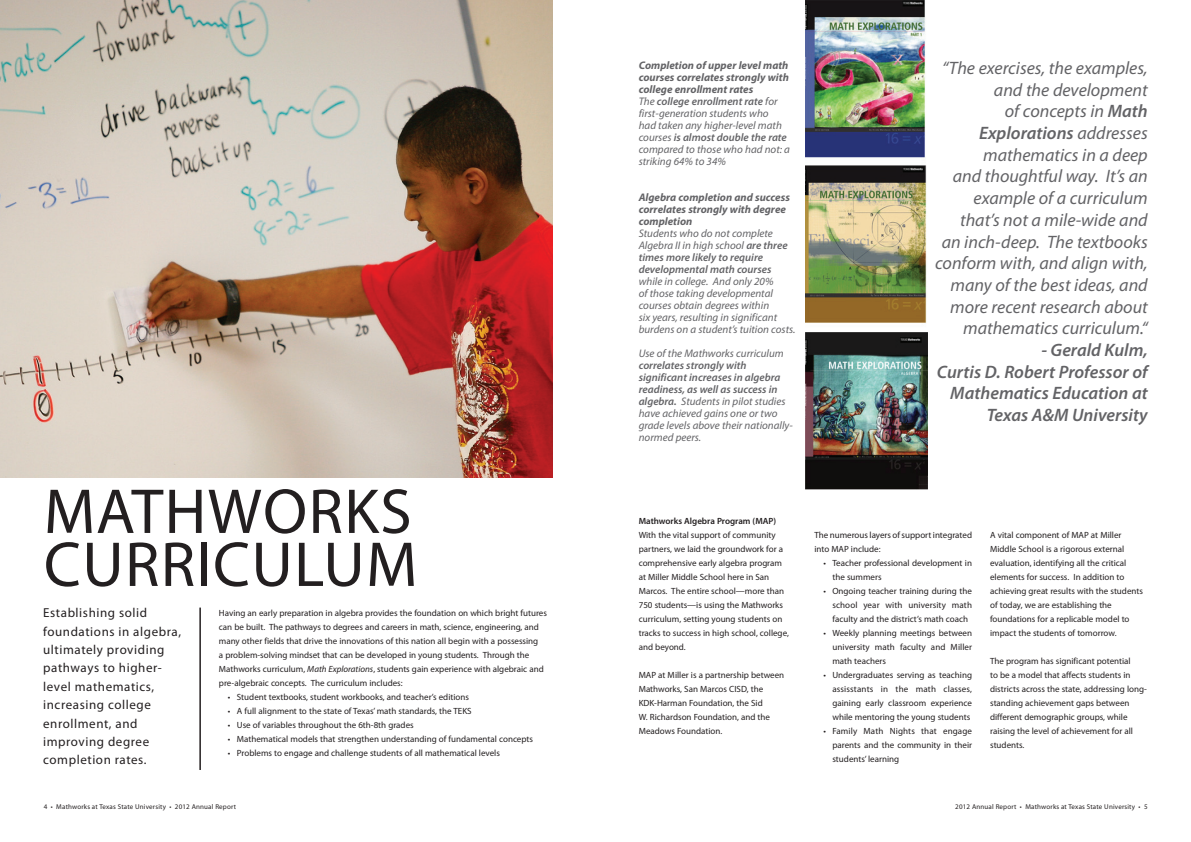
<style>
.page{position:relative;width:1191px;height:842px;background:#fff}
.page>*{position:absolute;margin:0;border:0;box-sizing:border-box;transform-origin:0 0}
.t1{font:64px/53px "Myriad Pro";letter-spacing:.02em;color:#231f20}
.t2{font:italic 18px/21.7px "Myriad Pro";color:#636366;text-align:right}
.t3{font:italic 600 18px/21.7px "Myriad Pro";color:#636366;text-align:right}
.t4{font:13px/18.4px "Myriad Pro";letter-spacing:.045em;color:#231f20}
.t5{font:italic 11px/12px "Myriad Pro";color:#636366}
.t6{font:italic 600 11px/12px "Myriad Pro";color:#636366}
.t7{font:italic 700 11px/12px "Myriad Pro";color:#636366}
.t8{font:9px/14px "Myriad Pro";color:#231f20}
.t9{font:600 9px "Myriad Pro";color:#231f20}
.t10{font:7px "Myriad Pro";letter-spacing:.025em;color:#231f20}
.s1{font-style:italic}
.s2{font-weight:700}
.s3{font-weight:600}
.s4{font-weight:400}
</style>
<div class="page">
<hr style="left:199px;top:608px;width:2px;height:162px;background:#231f20">
<img style="left:0;top:0;width:552px;height:478px">
<img style="left:805px;top:0;width:123px;height:489px">
<h1 class="t1" style="left:44px;top:484px;width:375px">MATHWORKS<br>CURRICULUM</h1>
<h3 class="t4" style="left:43px;top:603px;width:139px">Establishing solid foundations in algebra, ultimately providing pathways to higher&shy;level mathematics, increasing college enrollment, and improving degree completion rates.</h3>
<p class="t8" style="left:219px;top:606px;width:329px">Having an early preparation in algebra provides the foundation on which bright futures can be built. The pathways to degrees and careers in math, science, engineering, and many other fields that drive the innovations of this nation all begin with a possessing<br>a problem-solving mindset that can be developed in young students. Through the Mathworks curriculum, <span class="s1">Math Explorations</span>, students gain experience with algebraic and pre-algebraic concepts. The curriculum includes:</p>
<p class="t8" style="left:228px;top:690px;width:243px">• Student textbooks, student workbooks, and teacher’s editions</p>
<p class="t8" style="left:228px;top:704px;width:245px">• A full alignment to the state of Texas’ math standards, the TEKS</p>
<p class="t8" style="left:228px;top:718px;width:187px">• Use of variables throughout the 6th-8th grades</p>
<p class="t8" style="left:228px;top:732px;width:307px">• Mathematical models that strengthen understanding of fundamental concepts</p>
<p class="t8" style="left:228px;top:746px;width:273px">• Problems to engage and challenge students of all mathematical levels</p>
<p class="t5" style="left:638px;top:59px;width:153px"><span class="s2">Completion of upper level math courses correlates strongly with college enrollment rates<br></span>The <span class="s3">college enrollment rate</span> for first-generation students who<br>had taken any higher-level math courses <span class="s3">is almost double the rate </span>compared to those who had not: a striking 64% to 34%</p>
<p class="t7" style="left:638px;top:191px;width:153px">Algebra completion and success correlates strongly with degree completion</p>
<p class="t6" style="left:638px;top:227px;width:150px"><span class="s4">Students who do not complete<br>Algebra II in high school</span> are three times more likely to require developmental math courses</p>
<p class="t5" style="left:638px;top:275px;width:158px">while in college. And only 20%<br>of those taking developmental courses obtain degrees within<br>six years, resulting in significant burdens on a student’s tuition costs.</p>
<p class="t5" style="left:638px;top:347px;width:147px">Use of the Mathworks curriculum</p>
<p class="t5" style="left:638px;top:359px;width:155px"><span class="s3">correlates strongly with significant increases in algebra readiness, as well as success in algebra.</span> Students in pilot studies have achieved gains one or two grade levels above their nationally&shy;normed peers.</p>
<p class="t2" style="left:935px;top:57px;width:214px">“The exercises, the examples, and the development<br>of concepts in <span class="s3">Math<br>Explorations</span> addresses mathematics in a deep<br>and thoughtful way. It’s an example of a curriculum that’s not a mile-wide and<br>an inch-deep. The textbooks conform with, and align with, many of the best ideas, and more recent research about mathematics curriculum.“</p>
<h2 class="t3" style="left:937px;top:339px;width:212px">- Gerald Kulm,<br>Curtis D. Robert Professor of<br>Mathematics Education at<br>Texas A&amp;M University</h2>
<p class="t9" style="left:638px;top:515px;width:124px">Mathworks Algebra Program (MAP</p>
<p class="t9" style="left:773px;top:515px;width:4px">)</p>
<p class="t8" style="left:638px;top:527px;width:152px">With the vital support of community partners, we laid the groundwork for a comprehensive early algebra program at Miller Middle School here in San Marcos. The entire school—more than 750 students—is using the Mathworks curriculum, setting young students on tracks to success in high school, college, and beyond.</p>
<p class="t8" style="left:638px;top:667px;width:147px">MAP at Miller is a partnership between<br>Mathworks, San Marcos CISD, the<br>KDK-Harman Foundation, the Sid<br>W. Richardson Foundation, and the<br>Meadows Foundation.</p>
<p class="t8" style="left:814px;top:527px;width:159px">The numerous layers of support integrated into MAP include:</p>
<p class="t8" style="left:832px;top:555px;width:141px;text-indent:-9px">• Teacher professional development in the summers</p>
<p class="t8" style="left:832px;top:583px;width:141px;text-align:justify;text-indent:-9px">• Ongoing teacher training during the school year with university math faculty and the district’s math coach</p>
<p class="t8" style="left:832px;top:625px;width:141px;text-align:justify;text-indent:-9px">• Weekly planning meetings between university math faculty and Miller math teachers</p>
<p class="t8" style="left:832px;top:667px;width:141px;text-align:justify;text-indent:-9px">• Undergraduates serving as teaching assisstants in the math classes, gaining early classroom experience while mentoring the young students</p>
<p class="t8" style="left:832px;top:723px;width:141px;text-align:justify;text-indent:-9px">• Family Math N ights that engage parents and the community in their students’ learning</p>
<p class="t8" style="left:990px;top:527px;width:154px">A vital component of MAP at Miller Middle School is a rigorous external evaluation, identifying all the critical elements for success. In addition to achieving great results with the students of today, we are establishing the foundations for a replicable model to impact the students of tomorrow.</p>
<p class="t8" style="left:990px;top:654px;width:158px">The program has significant potential<br>to be a model that affects students in districts across the state, addressing long&shy;standing achievement gaps between different demographic groups, while raising the level of achievement for all students.</p>
<p class="t10" style="left:44px;top:803px;width:194px">4 • Mathworks at Texas State University • 2012 Annual Report</p>
<p class="t10" style="left:955px;top:803px;width:194px">2012 Annual Report • Mathworks at Texas State University • 5</p>
</div>
